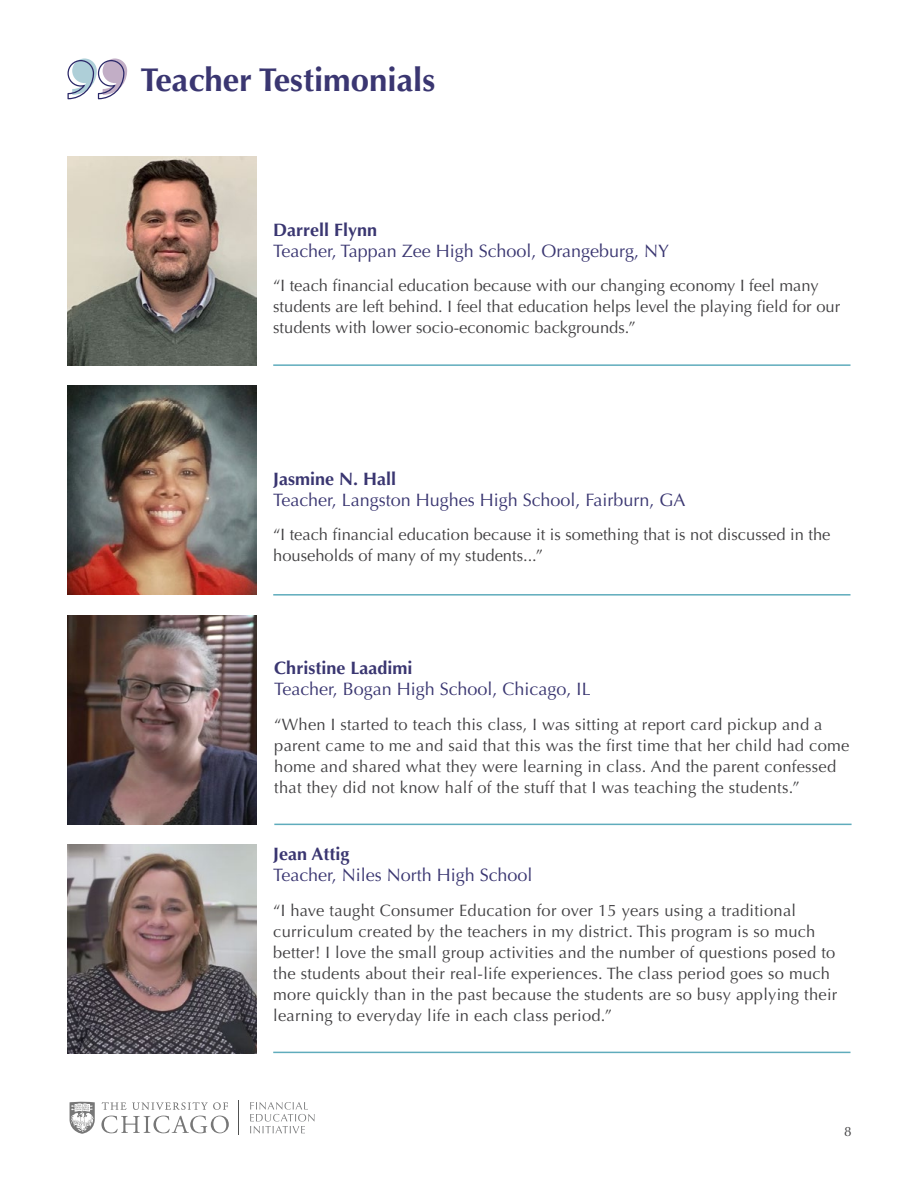
<style>
.page{position:relative;width:918px;height:1188px;background:#fff}
.page>*{position:absolute;margin:0;border:0;box-sizing:border-box;transform-origin:0 0}
.t1{font:700 33px "Optima";color:#3a3671}
.t2{font:18px "Optima";color:#3a3671}
.t3{font:700 18px "Optima";color:#3a3671}
.t4{font:16.5px/21px "Optima";letter-spacing:.015em;color:#414042}
.t5{font:13.5px "Optima";color:#414042}
</style>
<div class="page">
<hr style="left:239px;top:1100px;width:1px;height:35px;background:#515252">
<svg style="left:250px;top:1102px;width:65px;height:31px"></svg>
<svg style="left:70px;top:1102px;width:159px;height:32px"></svg>
<img style="left:68px;top:156px;width:188px;height:209px">
<img style="left:68px;top:386px;width:188px;height:208px">
<img style="left:68px;top:845px;width:188px;height:208px">
<img style="left:68px;top:615px;width:188px;height:209px">
<hr style="left:273px;top:364px;width:577px;height:2px;background:#5facbc">
<hr style="left:273px;top:594px;width:577px;height:2px;background:#5facbc">
<hr style="left:274px;top:824px;width:578px;height:1px;background:#5facbc">
<hr style="left:273px;top:1052px;width:577px;height:1px;background:#5facbc">
<svg style="left:67px;top:58px;width:60px;height:41px"></svg>
<h1 class="t1" style="left:140px;top:60px;width:296px">Teacher Testimonials</h1>
<p class="t3" style="left:273px;top:219px;width:106px">Darrell Flynn</p>
<p class="t2" style="left:273px;top:240px;width:397px">Teacher, Tappan Zee High School, Orangeburg, NY</p>
<p class="t4" style="left:273px;top:275px;width:569px">“I teach financial education because with our changing economy I feel many students are left behind. I feel that education helps level the playing field for our students with lower socio-economic backgrounds.”</p>
<p class="t3" style="left:273px;top:468px;width:124px">Jasmine N. Hall</p>
<p class="t2" style="left:273px;top:489px;width:414px">Teacher, Langston Hughes High School, Fairburn, GA</p>
<p class="t4" style="left:273px;top:524px;width:559px">“I teach financial education because it is something that is not discussed in the households of many of my students...”</p>
<p class="t3" style="left:274px;top:658px;width:140px">Christine Laadimi</p>
<p class="t2" style="left:274px;top:679px;width:318px">Teacher, Bogan High School, Chicago, IL</p>
<p class="t4" style="left:274px;top:714px;width:577px">“When I started to teach this class, I was sitting at report card pickup and a parent came to me and said that this was the first time that her child had come home and shared what they were learning in class. And the parent confessed that they did not know half of the stuff that I was teaching the students.”</p>
<p class="t3" style="left:273px;top:844px;width:78px">Jean Attig</p>
<p class="t2" style="left:273px;top:865px;width:261px">Teacher, Niles North High School</p>
<p class="t4" style="left:273px;top:900px;width:566px">“I have taught Consumer Education for over 15 years using a traditional curriculum created by the teachers in my district. This program is so much better! I love the small group activities and the number of questions posed to the students about their real-life experiences. The class period goes so much more quickly than in the past because the students are so busy applying their learning to everyday life in each class period.”</p>
<p class="t5" style="left:844px;top:1123px;width:9px">8</p>
</div>
